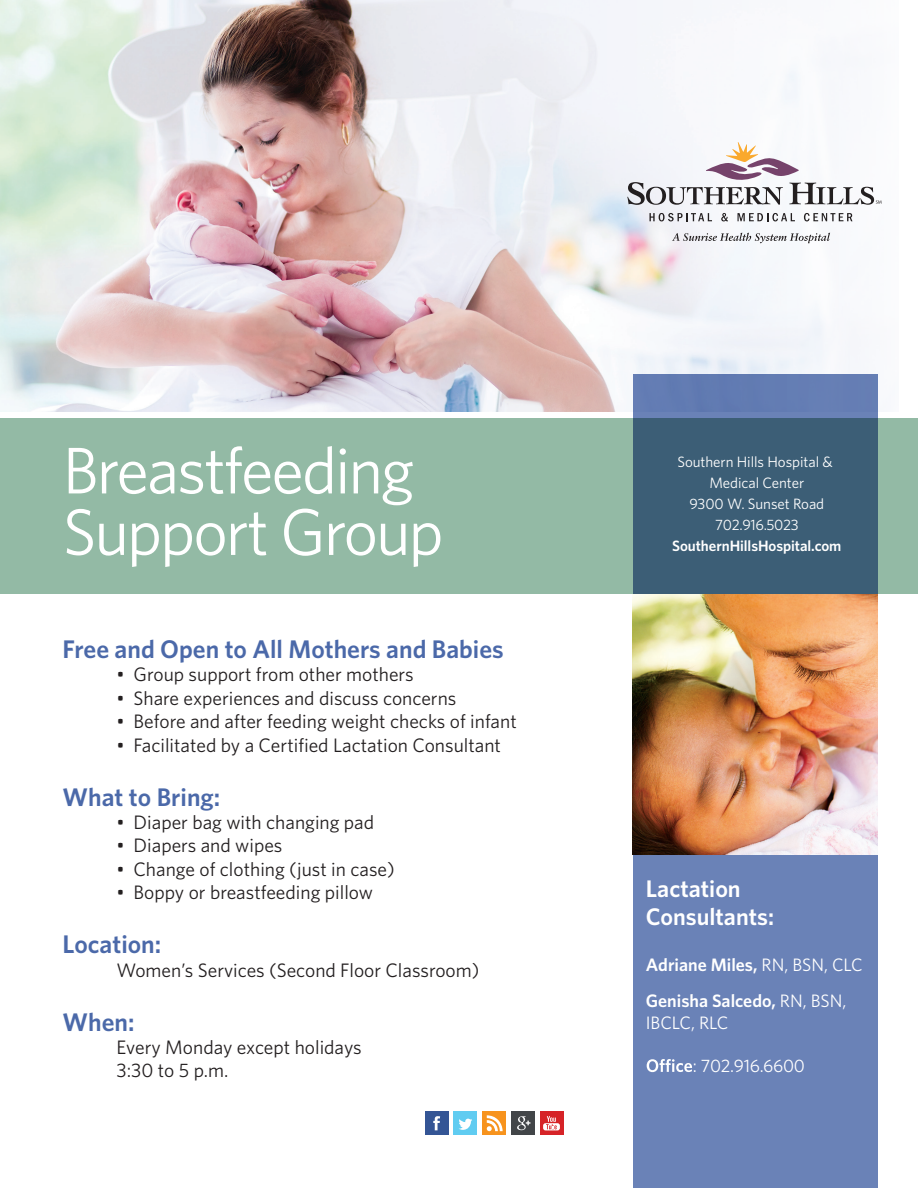
<style>
.page{position:relative;width:918px;height:1188px;background:#fff}
.page>*{position:absolute;margin:0;border:0;box-sizing:border-box;transform-origin:0 0}
.t1{font:66px/61.5px "Whitney";letter-spacing:-.03em;color:#fff}
.t2{font:600 25.5px "Whitney";color:#4b69a9}
.t3{font:600 24px/28.8px "Whitney";color:#fff}
.t4{font:19.5px/23.4px "Whitney";color:#231f20}
.t5{font:600 18px/36.6px "Whitney";color:#fff}
.t6{font:18px "Whitney";letter-spacing:-.02em;color:#fff}
.t7{font:18px "Whitney";color:#fff}
.t8{font:15px/21px "Whitney";letter-spacing:-.005em;color:#fff;text-align:center}
.t9{font:600 15px "Whitney";letter-spacing:-.005em;color:#fff}
.s1{font-weight:400}
</style>
<div class="page">
<img style="left:0;top:0;width:882px;height:412px">
<div style="left:0;top:418px;width:918px;height:176px;background:#93baa5"></div>
<svg style="left:649px;top:213px;width:63px;height:8px"></svg>
<svg style="left:721px;top:213px;width:7px;height:8px"></svg>
<svg style="left:738px;top:213px;width:57px;height:8px"></svg>
<svg style="left:804px;top:213px;width:48px;height:8px"></svg>
<svg style="left:627px;top:142px;width:254px;height:63px"></svg>
<svg style="left:672px;top:233px;width:158px;height:10px"></svg>
<svg style="left:633px;top:375px;width:245px;height:813px;background:#5a76a1"></svg>
<svg style="left:647px;top:1059px;width:45px;height:13px"></svg>
<img style="left:633px;top:594px;width:245px;height:260px">
<div style="left:454px;top:1112px;width:23px;height:23px;background:#60ccf1"></div>
<div style="left:425px;top:1112px;width:23px;height:23px;background:#345595"></div>
<div style="left:540px;top:1112px;width:23px;height:23px;background:#d62327"></div>
<div style="left:511px;top:1112px;width:24px;height:23px;background:#424548"></div>
<div style="left:482px;top:1112px;width:24px;height:23px;background:#f7931d"></div>
<svg style="left:487px;top:1115px;width:16px;height:16px"></svg>
<svg style="left:433px;top:1116px;width:7px;height:14px"></svg>
<svg style="left:459px;top:1119px;width:13px;height:11px"></svg>
<svg style="left:517px;top:1116px;width:13px;height:14px"></svg>
<svg style="left:543px;top:1116px;width:17px;height:14px"></svg>
<h1 class="t1" style="left:63px;top:438px;width:383px">Breastfeeding<br>Support Group</h1>
<h2 class="t2" style="left:63px;top:632px;width:443px">Free and Open to All Mothers and Babies</h2>
<p class="t4" style="left:117px;top:662px;width:299px">• Group support from other mothers</p>
<p class="t4" style="left:117px;top:686px;width:341px">• Share experiences and discuss concerns</p>
<p class="t4" style="left:117px;top:709px;width:402px">• Before and after feeding weight checks of infant</p>
<p class="t4" style="left:117px;top:733px;width:386px">• Facilitated by a Certified Lactation Consultant</p>
<h2 class="t2" style="left:63px;top:780px;width:159px">What to Bring:</h2>
<p class="t4" style="left:117px;top:810px;width:259px">• Diaper bag with changing pad</p>
<p class="t4" style="left:117px;top:833px;width:167px">• Diapers and wipes</p>
<p class="t4" style="left:117px;top:857px;width:280px">• Change of clothing (just in case)</p>
<p class="t4" style="left:117px;top:880px;width:258px">• Boppy or breastfeeding pillow</p>
<h2 class="t2" style="left:63px;top:927px;width:100px">Location:</h2>
<p class="t4" style="left:117px;top:958px;width:364px">Women’s Services (Second Floor Classroom)</p>
<h2 class="t2" style="left:63px;top:1005px;width:73px">When:</h2>
<p class="t4" style="left:117px;top:1035px;width:247px">Every Monday except holidays<br>3:30 to 5 p.m.</p>
<p class="t8" style="left:677px;top:451px;width:157px">Southern Hills Hospital &amp;<br>Medical Center<br>9300 W. Sunset Road<br>702.916.5023</p>
<p class="t9" style="left:672px;top:536px;width:171px">SouthernHillsHospital.com</p>
<p class="t3" style="left:646px;top:873px;width:130px">Lactation<br>Consultants:</p>
<p class="t5" style="left:646px;top:946px;width:218px">Adriane Miles, <span class="s1">RN, BSN, CLC<br></span>Genisha Salcedo, <span class="s1">RN, BSN,</span></p>
<p class="t7" style="left:646px;top:1010px;width:84px">IBCLC, RLC</p>
<p class="t6" style="left:693px;top:1054px;width:114px">: 702.916.6600</p>
</div>
